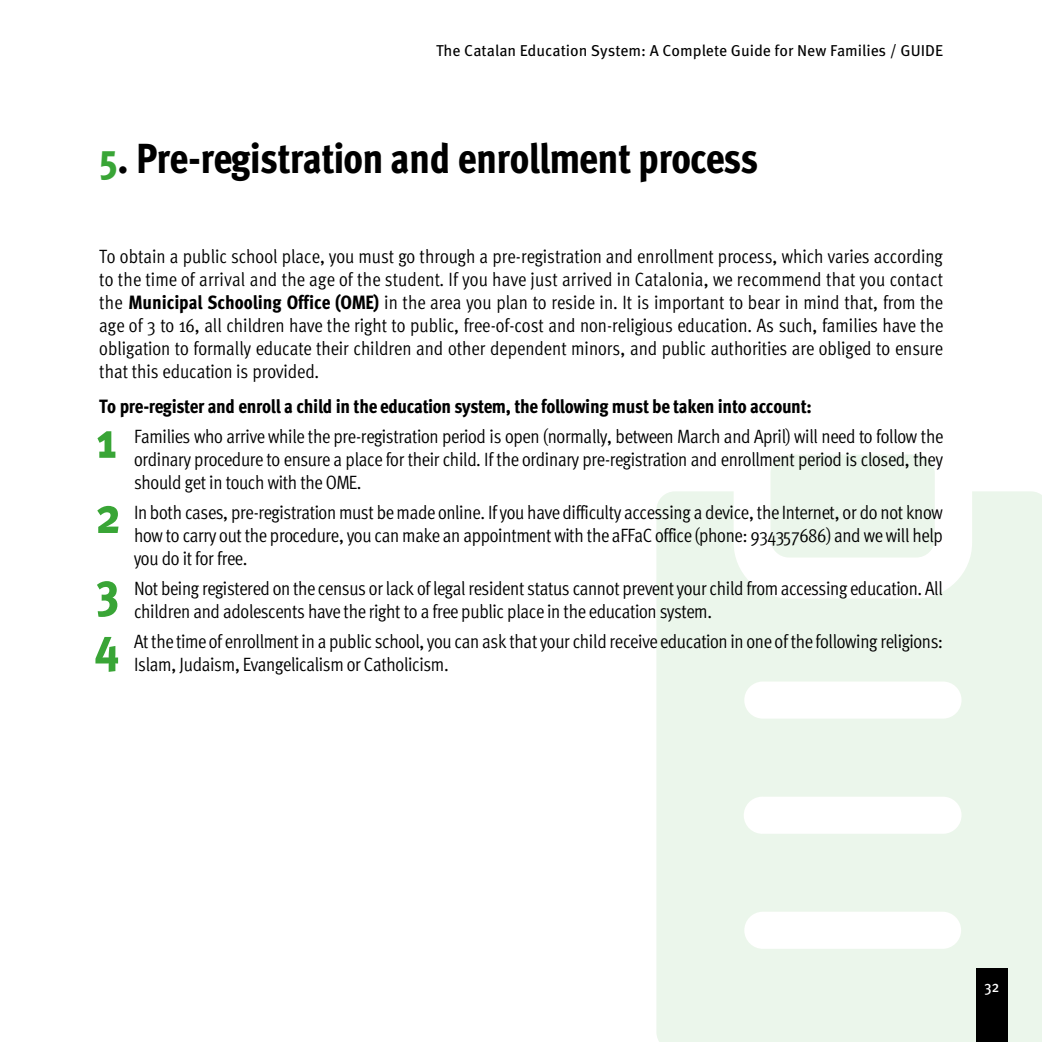
<style>
.page{position:relative;width:1042px;height:1042px;background:#fff}
.page>*{position:absolute;margin:0;border:0;box-sizing:border-box;transform-origin:0 0}
.t1{font:800 condensed 50.75px/75.1px "FF Meta Pro";color:#39a536;text-align:justify}
.t2{font:800 condensed 42px "FF Meta Pro";letter-spacing:-.015em;color:#000}
.t3{font:condensed 19.25px/23.1px "FF Meta Pro";letter-spacing:-.015em;color:#000;text-align:justify}
.t4{font:800 condensed 19.25px "FF Meta Pro";letter-spacing:-.015em;color:#000}
.t5{font:15.75px "FF Meta Pro";color:#000}
.t6{font:500 condensed 15.75px "FF Meta Pro";color:#fff}
.s1{color:#39a536}
.s2{font-weight:800}
</style>
<div class="page">
<div style="left:770px;top:455px;width:165px;height:36px;background:#ebf6eb"></div>
<svg style="left:656px;top:491px;width:386px;height:551px;fill:#ebf6eb"></svg>
<div style="left:976px;top:968px;width:32px;height:74px;background:#000"></div>
<p class="t5" style="left:436px;top:38px;width:508px">The Catalan Education System: A Complete Guide for New Families / GUIDE</p>
<h2 class="t2" style="left:99px;top:126px;width:660px"><span class="s1">5</span>. Pre-registration and enrollment process</h2>
<p class="t3" style="left:99px;top:243px;width:845px">To obtain a public school place, you must go through a pre-registration and enrollment process, which varies according to the time of arrival and the age of the student. If you have just arrived in Catalonia, we recommend that you contact the <span class="s2">Municipal Schooling Office (OME)</span> in the area you plan to reside in. It is important to bear in mind that, from the age of 3 to 16, all children have the right to public, free-of-cost and non-religious education. As such, families have the obligation to formally educate their children and other dependent minors, and public authorities are obliged to ensure that this education is provided.</p>
<p class="t4" style="left:99px;top:392px;width:714px">To pre-register and enroll a child in the education system, the following must be taken into account:</p>
<p class="t3" style="left:134px;top:423px;width:811px">Families who arrive while the pre-registration period is open (normally, between March and April) will need to follow the ordinary procedure to ensure a place for their child. If the ordinary pre-registration and enrollment period is closed, they should get in touch with the OME.</p>
<p class="t3" style="left:134px;top:499px;width:810px">In both cases, pre-registration must be made online. If you have difficulty accessing a device, the Internet, or do not know how to carry out the procedure, you can make an appointment with the aFFaC office (phone: 934357686) and we will help you do it for free.</p>
<p class="t3" style="left:134px;top:575px;width:810px">Not being registered on the census or lack of legal resident status cannot prevent your child from accessing education. All children and adolescents have the right to a free public place in the education system.</p>
<p class="t3" style="left:134px;top:628px;width:810px">At the time of enrollment in a public school, you can ask that your child receive education in one of the following religions:<br>Islam, Judaism, Evangelicalism or Catholicism.</p>
<h1 class="t1" style="left:95px;top:400px;width:27px">1<br>2<br>3</h1>
<h1 class="t1" style="left:94px;top:606px;width:26px">4</h1>
<p class="t6" style="left:984px;top:974px;width:16px">32</p>
</div>
